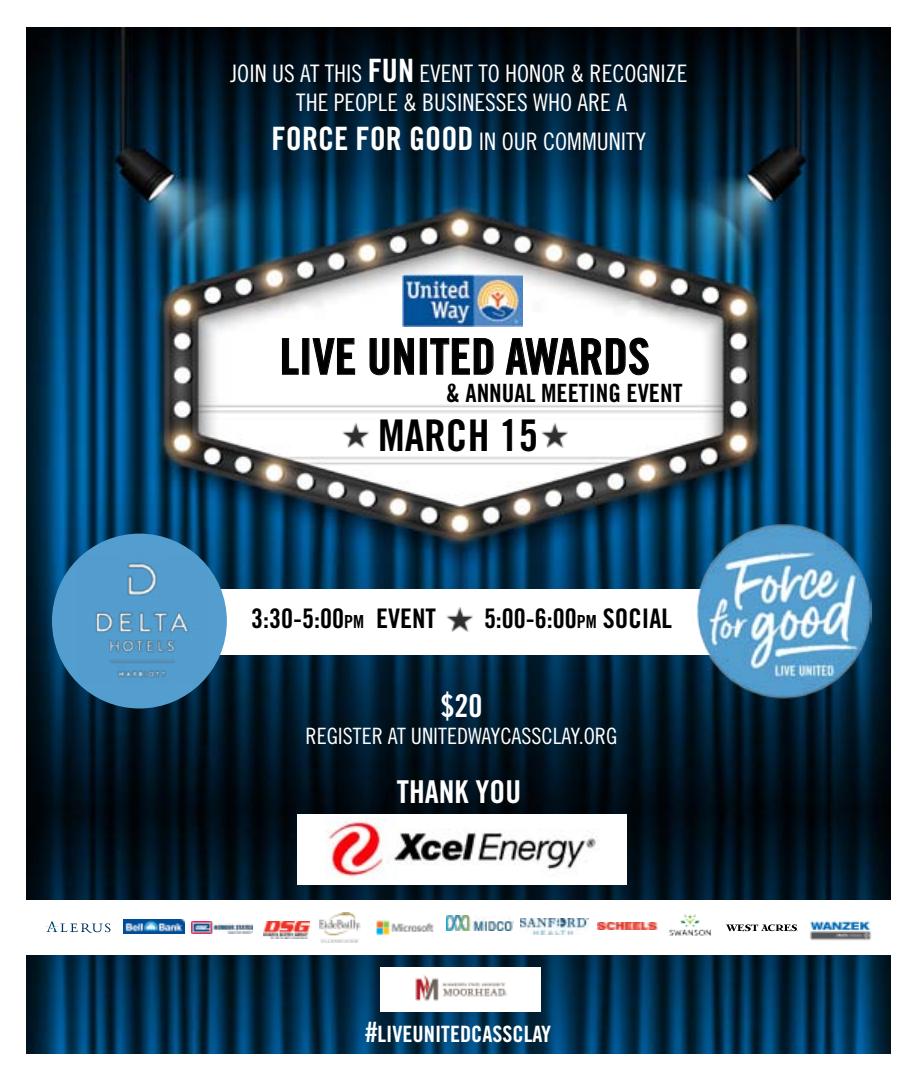
<style>
.page{position:relative;width:918px;height:1080px;background:#fff}
.page>*{position:absolute;margin:0;border:0;box-sizing:border-box;transform-origin:0 0}
.t1{font:49.35px "Trade Gothic Bold Cond Twenty";color:#000}
.t2{font:43.65px "Trade Gothic Bold Cond Twenty";color:#000}
.t3{font:31.5px "Trade Gothic Bold Cond Twenty";color:#fff}
.t4{font:27px "Trade Gothic Bold Cond Twenty";color:#000}
.t5{font:25.2px "Trade Gothic Bold Cond Twenty";color:#000}
.t6{font:24.15px/29px "Trade Gothic Cond Eighteen";color:#fff;text-align:center}
.t7{font:22.5px "Trade Gothic Cond Eighteen";color:#fff}
.t8{font:22.5px "Trade Gothic Bold Cond Twenty";color:#fff}
.s1{font-family:"Trade Gothic Bold Cond Twenty";font-size:32.1px}
.s2{font-size:18px}
.s3{font-size:28.05px}
</style>
<div class="page">
<img style="left:27px;top:27px;width:864px;height:785px">
<svg style="left:282px;top:338px;width:17px;height:37px"></svg>
<svg style="left:312px;top:338px;width:43px;height:37px"></svg>
<img style="left:402px;top:275px;width:120px;height:51px">
<svg style="left:369px;top:337px;width:315px;height:118px"></svg>
<img style="left:572px;top:423px;width:24px;height:19px">
<img style="left:323px;top:422px;width:24px;height:19px">
<img style="left:343px;top:423px;width:25px;height:25px">
<img style="left:542px;top:423px;width:25px;height:25px">
<img style="left:27px;top:812px;width:864px;height:241px">
<div style="left:0;top:900px;width:918px;height:55px;background:#fff"></div>
<svg style="left:46px;top:922px;width:64px;height:11px"></svg>
<img style="left:192px;top:921px;width:60px;height:13px">
<img style="left:376px;top:920px;width:58px;height:16px">
<img style="left:521px;top:918px;width:68px;height:17px">
<img style="left:597px;top:922px;width:61px;height:8px">
<img style="left:319px;top:913px;width:41px;height:29px">
<img style="left:124px;top:919px;width:60px;height:15px">
<svg style="left:726px;top:924px;width:72px;height:8px"></svg>
<img style="left:446px;top:916px;width:67px;height:14px">
<img style="left:264px;top:922px;width:45px;height:17px">
<img style="left:669px;top:914px;width:42px;height:22px">
<div style="left:94px;top:589px;width:714px;height:66px;background:#fff"></div>
<div style="left:52px;top:534px;width:175px;height:175px;background:#549ecf;border-radius:50%"></div>
<img style="left:78px;top:555px;width:128px;height:128px">
<img style="left:696px;top:517px;width:175px;height:193px">
<img style="left:446px;top:607px;width:26px;height:24px">
<div style="left:297px;top:815px;width:330px;height:70px;background:#fff"></div>
<img style="left:325px;top:820px;width:274px;height:60px">
<div style="left:380px;top:967px;width:161px;height:44px;background:#fff"></div>
<img style="left:415px;top:975px;width:93px;height:26px">
<img style="left:810px;top:920px;width:61px;height:21px">
<p class="t6" style="left:231px;top:59px;width:458px">JOIN US AT THIS <span class="s1">FUN</span> EVENT TO HONOR &amp; RECOGNIZE<br>THE PEOPLE &amp; BUSINESSES WHO ARE A</p>
<p class="t6" style="left:272px;top:126px;width:376px"><span class="s1">FORCE FOR GOOD</span> IN OUR COMMUNITY</p>
<h1 class="t1" style="left:280px;top:327px;width:372px">LIVE UNITED AWARDS</h1>
<p class="t5" style="left:446px;top:377px;width:238px">&amp; ANNUAL MEETING EVENT</p>
<h2 class="t2" style="left:378px;top:409px;width:162px">MARCH 15</h2>
<p class="t4" style="left:251px;top:602px;width:186px">3:30-5:00<span class="s2">PM</span> EVENT</p>
<p class="t4" style="left:484px;top:602px;width:189px">5:00-6:00<span class="s2">PM</span> SOCIAL</p>
<h3 class="t3" style="left:440px;top:687px;width:43px">$20</h3>
<p class="t7" style="left:305px;top:723px;width:313px">REGISTER AT UNITEDWAYCASSCLAY.ORG</p>
<h3 class="t3" style="left:397px;top:773px;width:126px">THANK YOU</h3>
<p class="t8" style="left:365px;top:1021px;width:188px"><span class="s3">#</span>LIVEUNITEDCASSCLAY</p>
</div>
